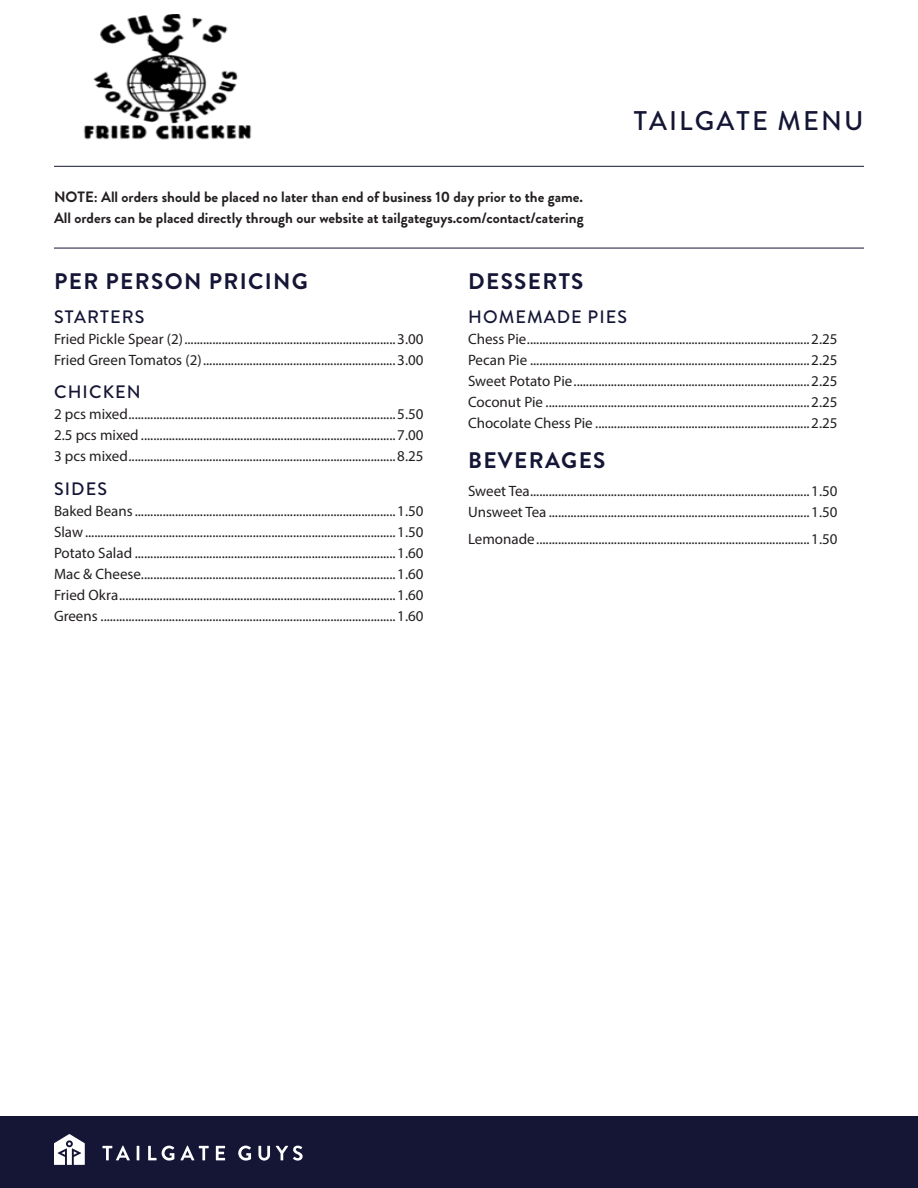
<style>
.page{position:relative;width:918px;height:1188px;background:#fff}
.page>*{position:absolute;margin:0;border:0;box-sizing:border-box;transform-origin:0 0}
.t1{font:500 27px "Brandon Grotesque";letter-spacing:.08em;color:#151636}
.Heading_One{font:700 22.5px "Brandon Grotesque";letter-spacing:.06em;color:#151636}
.Heading_Three{font:700 22.5px "Brandon Grotesque";letter-spacing:.06em;color:#151636}
.Heading_Two{font:500 18px "Brandon Grotesque";letter-spacing:.06em;color:#151636}
.Body_Copy{font:15px "Myriad Pro";color:#231f20}
.t2{font:700 15px "Brandon Grotesque";color:#231f20}
</style>
<div class="page">
<div style="left:0;top:1117px;width:918px;height:71px;background:#151636"></div>
<svg style="left:54px;top:1134px;width:31px;height:31px"></svg>
<svg style="left:102px;top:1146px;width:28px;height:14px"></svg>
<svg style="left:137px;top:1146px;width:2px;height:14px"></svg>
<svg style="left:148px;top:1146px;width:26px;height:15px"></svg>
<svg style="left:180px;top:1146px;width:29px;height:14px"></svg>
<svg style="left:216px;top:1146px;width:9px;height:14px"></svg>
<svg style="left:238px;top:1146px;width:13px;height:15px"></svg>
<svg style="left:258px;top:1146px;width:12px;height:15px"></svg>
<svg style="left:276px;top:1146px;width:27px;height:15px"></svg>
<hr style="left:54px;top:166px;width:810px;height:1px;background:#151636">
<hr style="left:54px;top:248px;width:810px;height:1px;background:#151636">
<img style="left:83px;top:15px;width:169px;height:125px">
<p class="t2" style="left:54px;top:186px;width:530px">NOTE: All orders should be placed no later than end of business 10 day prior to the game.</p>
<p class="t2" style="left:54px;top:207px;width:531px">All orders can be placed directly through our website at tailgateguys.com/contact/catering</p>
<p class="t1" style="left:634px;top:102px;width:231px">TAILGATE MENU</p>
<p class="Heading_One" style="left:54px;top:265px;width:255px">PER PERSON PRICING</p>
<p class="Heading_Two" style="left:54px;top:304px;width:92px">STARTERS</p>
<p class="Body_Copy" style="left:54px;top:329px;width:371px">Fried Pickle Spear (2)....................................................................3.00</p>
<p class="Body_Copy" style="left:54px;top:350px;width:371px">Fried Green Tomatos (2)..............................................................3.00</p>
<p class="Heading_Two" style="left:54px;top:380px;width:88px">CHICKEN</p>
<p class="Body_Copy" style="left:54px;top:405px;width:371px">2 pcs mixed......................................................................................5.50</p>
<p class="Body_Copy" style="left:54px;top:426px;width:371px">2.5 pcs mixed ..................................................................................7.00</p>
<p class="Body_Copy" style="left:54px;top:447px;width:371px">3 pcs mixed......................................................................................8.25</p>
<p class="Heading_Two" style="left:54px;top:477px;width:54px">SIDES</p>
<p class="Body_Copy" style="left:54px;top:502px;width:371px">Baked Beans....................................................................................1.50</p>
<p class="Body_Copy" style="left:54px;top:523px;width:371px">Slaw....................................................................................................1.50</p>
<p class="Body_Copy" style="left:54px;top:544px;width:371px">Potato Salad ....................................................................................1.60</p>
<p class="Body_Copy" style="left:54px;top:565px;width:371px">Mac &amp; Cheese..................................................................................1.60</p>
<p class="Body_Copy" style="left:54px;top:586px;width:371px">Fried Okra.........................................................................................1.60</p>
<p class="Body_Copy" style="left:54px;top:607px;width:371px">Greens ...............................................................................................1.60</p>
<p class="Heading_One" style="left:468px;top:265px;width:117px">DESSERTS</p>
<p class="Heading_Two" style="left:468px;top:304px;width:161px">HOMEMADE PIES</p>
<p class="Body_Copy" style="left:468px;top:329px;width:371px">Chess Pie...........................................................................................2.25</p>
<p class="Body_Copy" style="left:468px;top:350px;width:371px">Pecan Pie ..........................................................................................2.25</p>
<p class="Body_Copy" style="left:468px;top:371px;width:371px">Sweet Potato Pie............................................................................2.25</p>
<p class="Body_Copy" style="left:468px;top:392px;width:371px">Coconut Pie .....................................................................................2.25</p>
<p class="Body_Copy" style="left:468px;top:413px;width:371px">Chocolate Chess Pie .....................................................................2.25</p>
<p class="Heading_Three" style="left:468px;top:445px;width:139px">BEVERAGES</p>
<p class="Body_Copy" style="left:468px;top:482px;width:371px">Sweet Tea..........................................................................................1.50</p>
<p class="Body_Copy" style="left:468px;top:503px;width:371px">Unsweet Tea ....................................................................................1.50</p>
<p class="Body_Copy" style="left:468px;top:530px;width:371px">Lemonade........................................................................................1.50</p>
</div>
